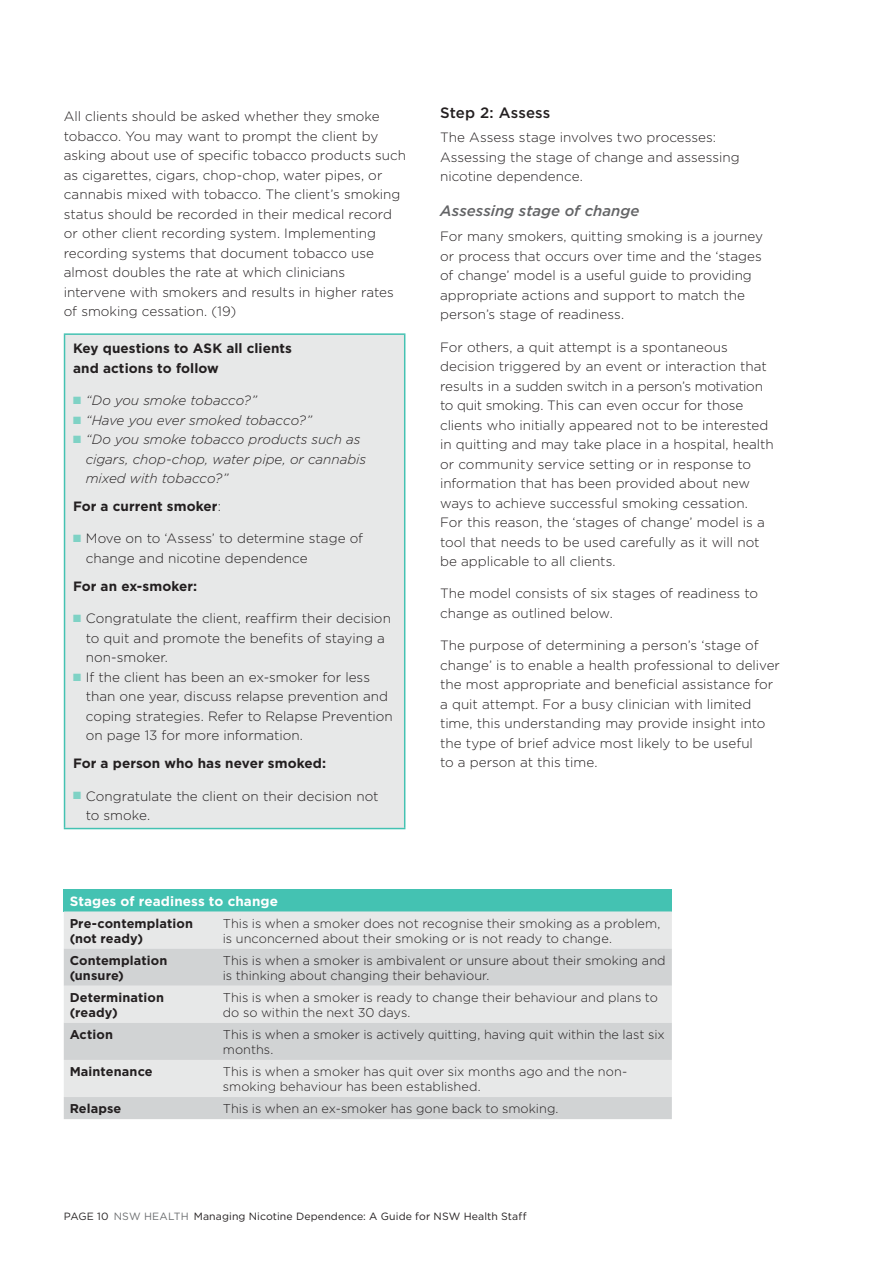
<style>
.page{position:relative;width:893px;height:1263px;background:#fff}
.page>*{position:absolute;margin:0;border:0;box-sizing:border-box;transform-origin:0 0}
.t1{font:italic 500 15px "Gotham";color:#636466}
.t2{font:500 15px "Gotham";letter-spacing:.01em;color:#231f20}
.t3{font:300 13.5px/19.5px "Gotham";color:#231f20}
.t4{font:italic 300 13.5px/19.5px "Gotham";letter-spacing:-.005em;color:#231f20}
.t5{font:700 13.5px/19.5px "Gotham";letter-spacing:.005em;color:#231f20}
.t6{font:700 13.5px "Gotham";letter-spacing:.005em;color:#fff}
.t7{font:300 12.75px/15px "Gotham";color:#231f20}
.t8{font:700 12.75px/15px "Gotham";letter-spacing:.005em;color:#231f20}
.t9{font:10.5px "Gotham";letter-spacing:.01em;color:#231f20}
.s1{color:#7fd2c5}
.s2{font-weight:300}
.s3{color:#2a2728}
.s4{color:#6d6f71}
</style>
<div class="page">
<div style="left:65px;top:334px;width:340px;height:494px;background:#e7e8e8"></div>
<hr style="left:64px;top:333px;width:341px;height:2px;background:#44c2b2">
<hr style="left:64px;top:335px;width:1px;height:493px;background:#44c2b2">
<hr style="left:404px;top:335px;width:1px;height:493px;background:#44c2b2">
<hr style="left:64px;top:828px;width:341px;height:1px;background:#44c2b2">
<div style="left:64px;top:889px;width:608px;height:22px;background:#44c2b2"></div>
<div style="left:64px;top:911px;width:608px;height:37px;background:#e7e8e8"></div>
<svg style="left:64px;top:948px;width:608px;height:171px;background:#dadcdc"></svg>
<p class="t3" style="left:64px;top:106px;width:344px">All clients should be asked whether they smoke tobacco. You may want to prompt the client by asking about use of specific tobacco products such as cigarettes, cigars, chop-chop, water pipes, or cannabis mixed with tobacco. The client’s smoking status should be recorded in their medical record or other client recording system. Implementing recording systems that document tobacco use almost doubles the rate at which clinicians intervene with smokers and results in higher rates of smoking cessation. (19)</p>
<p class="t5" style="left:73px;top:339px;width:221px">Key questions to ASK all clients and actions to follow</p>
<p class="t4" style="left:73px;top:390px;width:186px"><span class="s1">■</span> “Do you smoke tobacco?”</p>
<p class="t4" style="left:73px;top:410px;width:240px"><span class="s1">■</span> “Have you ever smoked tobacco?”</p>
<p class="t4" style="left:86px;top:429px;width:282px;text-indent:-13px"><span class="s1">■</span> “Do you smoke tobacco products such as cigars, chop-chop, water pipe, or cannabis mixed with tobacco?”</p>
<p class="t5" style="left:73px;top:497px;width:149px">For a current smoker<span class="s2">:</span></p>
<p class="t3" style="left:86px;top:529px;width:279px;text-indent:-13px"><span class="s1">■</span> Move on to ‘Assess’ to determine stage of change and nicotine dependence</p>
<p class="t5" style="left:73px;top:576px;width:126px">For an ex-smoker:</p>
<p class="t3" style="left:86px;top:608px;width:307px;text-indent:-13px"><span class="s1">■</span> Congratulate the client, reaffirm their decision to quit and promote the benefits of staying a non-smoker.</p>
<p class="t3" style="left:86px;top:667px;width:309px;text-indent:-13px"><span class="s1">■</span> If the client has been an ex-smoker for less than one year, discuss relapse prevention and coping strategies. Refer to Relapse Prevention on page 13 for more information.</p>
<p class="t5" style="left:73px;top:754px;width:255px">For a person who has never smoked:</p>
<p class="t3" style="left:86px;top:786px;width:294px;text-indent:-13px"><span class="s1">■</span> Congratulate the client on their decision not to smoke.</p>
<p class="t2" style="left:440px;top:103px;width:112px">Step 2: Assess</p>
<p class="t3" style="left:440px;top:127px;width:301px">The Assess stage involves two processes:<br>Assessing the stage of change and assessing nicotine dependence.</p>
<p class="t1" style="left:440px;top:201px;width:201px">Assessing stage of change</p>
<p class="t3" style="left:440px;top:226px;width:324px">For many smokers, quitting smoking is a journey or process that occurs over time and the ‘stages of change’ model is a useful guide to providing appropriate actions and support to match the person’s stage of readiness.</p>
<p class="t3" style="left:440px;top:337px;width:335px">For others, a quit attempt is a spontaneous decision triggered by an event or interaction that results in a sudden switch in a person’s motivation to quit smoking. This can even occur for those clients who initially appeared not to be interested in quitting and may take place in a hospital, health or community service setting or in response to information that has been provided about new ways to achieve successful smoking cessation.<br>For this reason, the ‘stages of change’ model is a tool that needs to be used carefully as it will not be applicable to all clients.</p>
<p class="t3" style="left:440px;top:583px;width:319px">The model consists of six stages of readiness to change as outlined below.</p>
<p class="t3" style="left:440px;top:635px;width:341px">The purpose of determining a person’s ‘stage of change’ is to enable a health professional to deliver the most appropriate and beneficial assistance for a quit attempt. For a busy clinician with limited time, this understanding may provide insight into the type of brief advice most likely to be useful<br>to a person at this time.</p>
<p class="t6" style="left:70px;top:892px;width:210px">Stages of readiness to change</p>
<p class="t8" style="left:70px;top:915px;width:125px">Pre-contemplation (not ready)</p>
<p class="t7" style="left:223px;top:915px;width:439px">This is when a smoker does not recognise their smoking as a problem, is unconcerned about their smoking or is not ready to change.</p>
<p class="t8" style="left:70px;top:953px;width:99px">Contemplation (unsure)</p>
<p class="t7" style="left:223px;top:952px;width:444px">This is when a smoker is ambivalent or unsure about their smoking and is thinking about changing their behaviour.</p>
<p class="t8" style="left:70px;top:990px;width:96px">Determination (ready)</p>
<p class="t7" style="left:223px;top:989px;width:437px">This is when a smoker is ready to change their behaviour and plans to do so within the next 30 days.</p>
<p class="t8" style="left:70px;top:1027px;width:45px">Action</p>
<p class="t7" style="left:223px;top:1026px;width:443px">This is when a smoker is actively quitting, having quit within the last six months.</p>
<p class="t8" style="left:70px;top:1064px;width:84px">Maintenance</p>
<p class="t7" style="left:223px;top:1064px;width:406px">This is when a smoker has quit over six months ago and the non&shy;smoking behaviour has been established.</p>
<p class="t8" style="left:70px;top:1101px;width:53px">Relapse</p>
<p class="t7" style="left:223px;top:1101px;width:337px">This is when an ex-smoker has gone back to smoking.</p>
<p class="t9" style="left:64px;top:1210px;width:464px"><span class="s3">PAGE 10</span> <span class="s4">NSW HEALTH</span> Managing Nicotine Dependence: A Guide for NSW Health Staff</p>
</div>
